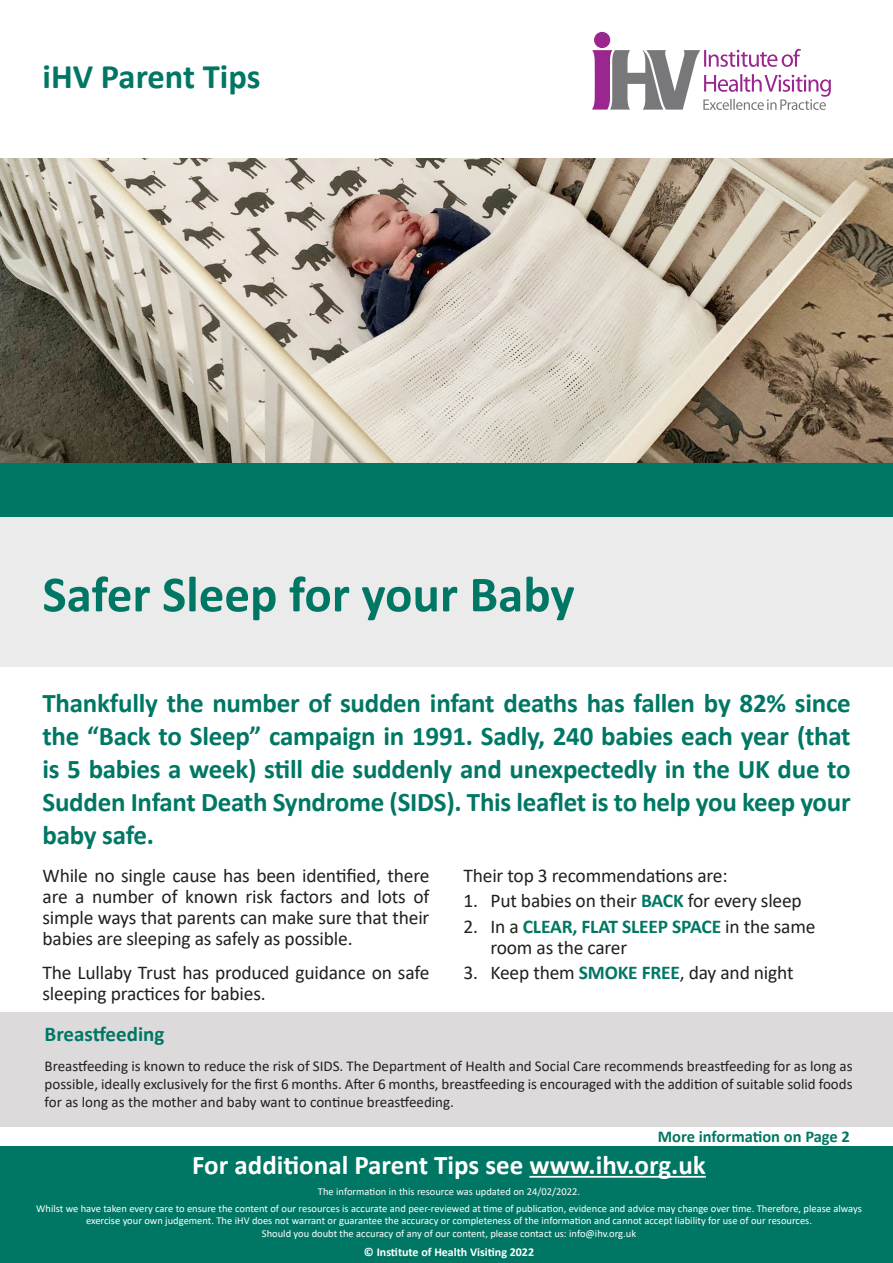
<style>
.page{position:relative;width:893px;height:1263px;background:#fff}
.page>*{position:absolute;margin:0;border:0;box-sizing:border-box;transform-origin:0 0}
.t1{font:700 51px "Calibri";color:#007764}
.t2{font:700 34.5px "Calibri";color:#007764}
.t3{font:700 27px/33px "Calibri";letter-spacing:-.01em;color:#007764;text-align:justify}
.t4{font:700 27px "Calibri";color:#fff}
.t5{font:700 21px "Calibri";color:#007764}
.t6{font:19.5px/21px "Calibri";letter-spacing:-.01em;color:#231f20}
.t7{font:700 16.5px "Calibri";color:#007764}
.t8{font:15px/18px "Calibri";color:#231f20;text-align:justify}
.t9{font:700 12px "Calibri";color:#fff}
.t10{font:10.5px/16.8px "Calibri";color:#fff;text-align:center}
.s1{font-weight:700;color:#007764}
</style>
<div class="page">
<div style="left:0;top:1146px;width:893px;height:117px;background:#007764"></div>
<hr style="left:529px;top:1176px;width:177px;height:2px;background:#fff">
<div style="left:0;top:1012px;width:893px;height:115px;background:#dcdadb"></div>
<img style="left:0;top:158px;width:893px;height:305px">
<div style="left:0;top:463px;width:893px;height:54px;background:#007764"></div>
<div style="left:0;top:517px;width:893px;height:151px;background:#ebebeb"></div>
<div style="left:594px;top:32px;width:16px;height:16px;background:#9b268f;border-radius:50%"></div>
<svg style="left:592px;top:49px;width:239px;height:61px"></svg>
<div style="left:0;top:667px;width:893px;height:83px;background:#fff"></div>
<p class="t2" style="left:43px;top:52px;width:220px">iHV Parent Tips</p>
<p class="t1" style="left:43px;top:558px;width:533px">Safer Sleep for your Baby</p>
<p class="t3" style="left:43px;top:687px;width:810px">Thankfully the number of sudden infant deaths has fallen by 82% since the “Back to Sleep” campaign in 1991. Sadly, 240 babies each year (that is 5 babies a week) still die suddenly and unexpectedly in the UK due to Sudden Infant Death Syndrome (SIDS). This leaflet is to help you keep your baby safe.</p>
<p class="t6" style="left:43px;top:865px;width:388px;text-align:justify">While no single cause has been identified, there are a number of known risk factors and lots of simple ways that parents can make sure that their babies are sleeping as safely as possible.</p>
<p class="t6" style="left:43px;top:961px;width:388px">The Lullaby Trust has produced guidance on safe sleeping practices for babies.</p>
<p class="t6" style="left:463px;top:865px;width:266px">Their top 3 recommendations are:</p>
<p class="t6" style="left:463px;top:890px;width:340px">1. Put babies on their <span class="s1">BACK</span> for every sleep</p>
<p class="t6" style="left:490px;top:915px;width:326px;text-indent:-27px">2. In a <span class="s1">CLEAR, FLAT SLEEP SPACE</span> in the same room as the carer</p>
<p class="t6" style="left:463px;top:961px;width:332px">3. Keep them <span class="s1">SMOKE FREE</span>, day and night</p>
<p class="t5" style="left:45px;top:1019px;width:121px">Breastfeeding</p>
<p class="t8" style="left:45px;top:1057px;width:809px">Breastfeeding is known to reduce the risk of SIDS. The Department of Health and Social Care recommends breastfeeding for as long as possible, ideally exclusively for the first 6 months. After 6 months, breastfeeding is encouraged with the addition of suitable solid foods for as long as the mother and baby want to continue breastfeeding.</p>
<p class="t7" style="left:658px;top:1125px;width:194px">More information on Page 2</p>
<h3 class="t4" style="left:192px;top:1146px;width:515px">For additional Parent Tips see www.ihv.org.uk</h3>
<p class="t10" style="left:36px;top:1183px;width:827px">The information in this resource was updated on 24/02/2022.<br>Whilst we have taken every care to ensure the content of our resources is accurate and peer-reviewed at time of publication, evidence and advice may change over time. Therefore, please always</p>
<p class="t10" style="left:86px;top:1214px;width:727px;line-height:12.6px">exercise your own judgement. The iHV does not warrant or guarantee the accuracy or completeness of the information and cannot accept liability for use of our resources.<br>Should you doubt the accuracy of any of our content, please contact us: info@ihv.org.uk</p>
<p class="t9" style="left:364px;top:1243px;width:172px">© Institute of Health Visiting 2022</p>
</div>
